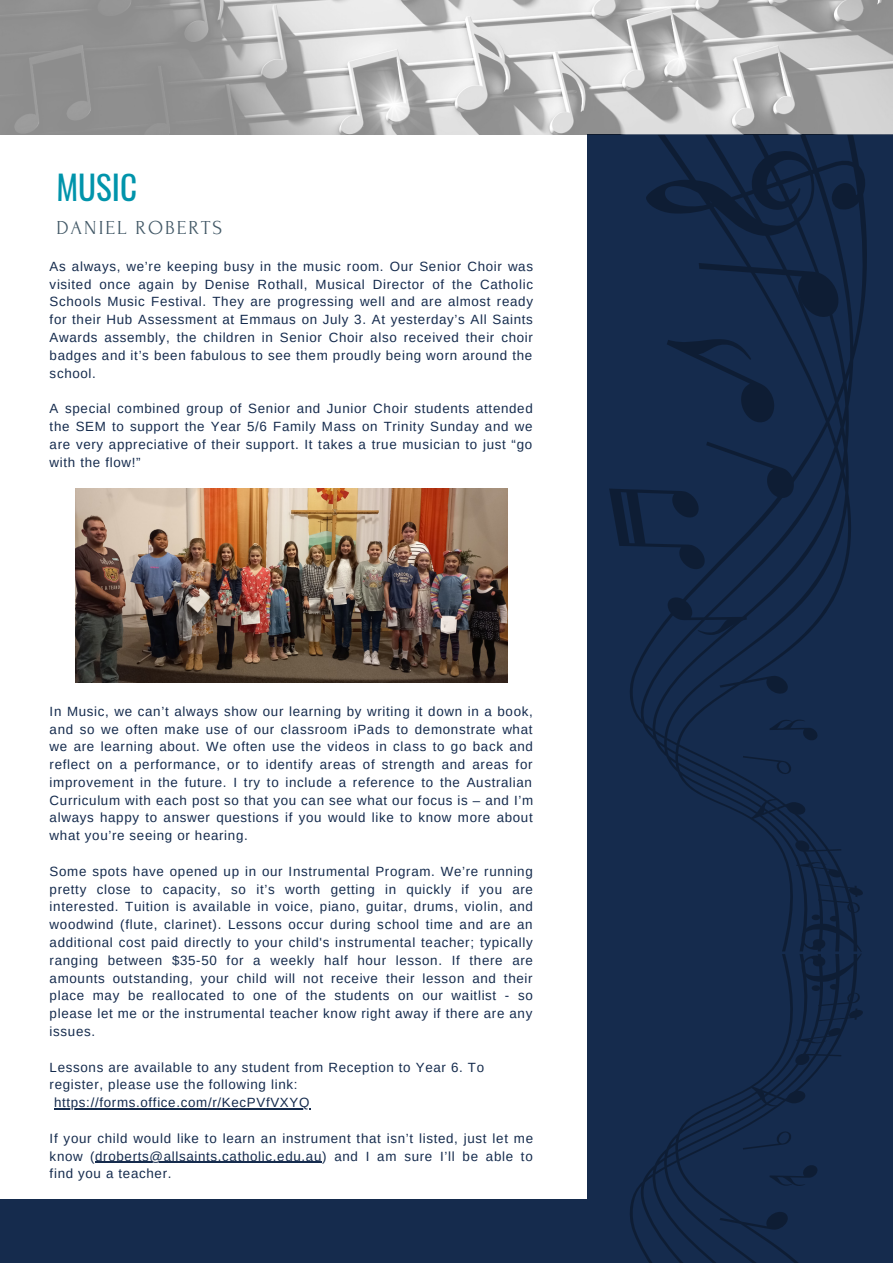
<style>
.page{position:relative;width:893px;height:1264px;background:#fff}
.page>*{position:absolute;margin:0;border:0;box-sizing:border-box;transform-origin:0 0}
.t1{font:33px "Oswald";color:#0094ab}
.t2{font:19.8px "Forum";letter-spacing:.1em;color:#435967}
.t3{font:13.35px/17.9px "Arimo";letter-spacing:.05em;color:#152b4d;text-align:justify}
</style>
<div class="page">
<div style="left:587px;top:134px;width:305px;height:1128px;background:#152b4d"></div>
<img style="left:0;top:0;width:892px;height:135px">
<div style="left:0;top:1199px;width:892px;height:63px;background:#152b4d"></div>
<img style="left:76px;top:488px;width:431px;height:194px">
<svg style="left:630px;top:135px;width:237px;height:816px"></svg>
<svg style="left:796px;top:860px;width:46px;height:18px"></svg>
<svg style="left:666px;top:338px;width:110px;height:86px"></svg>
<svg style="left:794px;top:839px;width:47px;height:12px"></svg>
<svg style="left:769px;top:718px;width:49px;height:23px"></svg>
<svg style="left:751px;top:799px;width:55px;height:20px"></svg>
<svg style="left:719px;top:675px;width:69px;height:19px"></svg>
<svg style="left:667px;top:595px;width:79px;height:44px"></svg>
<svg style="left:698px;top:263px;width:142px;height:57px"></svg>
<svg style="left:609px;top:441px;width:186px;height:130px"></svg>
<svg style="left:742px;top:756px;width:50px;height:19px"></svg>
<svg style="left:645px;top:149px;width:220px;height:88px"></svg>
<hr style="left:54px;top:1108px;width:256px;height:1px;background:#152b4d">
<hr style="left:95px;top:1161px;width:227px;height:1px;background:#152b4d">
<svg style="left:630px;top:954px;width:217px;height:308px"></svg>
<svg style="left:796px;top:1027px;width:46px;height:18px"></svg>
<svg style="left:794px;top:1053px;width:47px;height:12px"></svg>
<svg style="left:769px;top:1164px;width:49px;height:23px"></svg>
<svg style="left:751px;top:1086px;width:55px;height:20px"></svg>
<svg style="left:719px;top:1210px;width:69px;height:19px"></svg>
<svg style="left:800px;top:884px;width:63px;height:137px"></svg>
<svg style="left:742px;top:1130px;width:50px;height:19px"></svg>
<p class="t1" style="left:56px;top:162px;width:82px">MUSIC</p>
<p class="t2" style="left:56px;top:217px;width:167px">DANIEL ROBERTS</p>
<p class="t3" style="left:50px;top:257px;width:485px">As always, we’re keeping busy in the music room. Our Senior Choir was visited once again by Denise Rothall, Musical Director of the Catholic Schools Music Festival. They are progressing well and are almost ready for their Hub Assessment at Emmaus on July 3. At yesterday’s All Saints Awards assembly, the children in Senior Choir also received their choir badges and it’s been fabulous to see them proudly being worn around the school.</p>
<p class="t3" style="left:50px;top:399px;width:484px">A special combined group of Senior and Junior Choir students attended the SEM to support the Year 5/6 Family Mass on Trinity Sunday and we are very appreciative of their support. It takes a true musician to just “go with the flow!”</p>
<p class="t3" style="left:50px;top:702px;width:485px">In Music, we can’t always show our learning by writing it down in a book, and so we often make use of our classroom iPads to demonstrate what we are learning about. We often use the videos in class to go back and reflect on a performance, or to identify areas of strength and areas for improvement in the future. I try to include a reference to the Australian Curriculum with each post so that you can see what our focus is – and I’m always happy to answer questions if you would like to know more about what you’re seeing or hearing.</p>
<p class="t3" style="left:50px;top:862px;width:485px">Some spots have opened up in our Instrumental Program. We’re running pretty close to capacity, so it’s worth getting in quickly if you are interested. Tuition is available in voice, piano, guitar, drums, violin, and woodwind (flute, clarinet). Lessons occur during school time and are an additional cost paid directly to your child's instrumental teacher; typically ranging between $35-50 for a weekly half hour lesson. If there are amounts outstanding, your child will not receive their lesson and their place may be reallocated to one of the students on our waitlist - so please let me or the instrumental teacher know right away if there are any issues.</p>
<p class="t3" style="left:50px;top:1058px;width:436px">Lessons are available to any student from Reception to Year 6. To</p>
<p class="t3" style="left:50px;top:1075px;width:249px">register, please use the following link:</p>
<p class="t3" style="left:54px;top:1093px;width:257px">https://forms.office.com/r/KecPVfVXYQ</p>
<p class="t3" style="left:50px;top:1129px;width:485px">If your child would like to learn an instrument that isn’t listed, just let me know (droberts@allsaints.catholic.edu.au) and I am sure I’ll be able to find you a teacher.</p>
</div>
